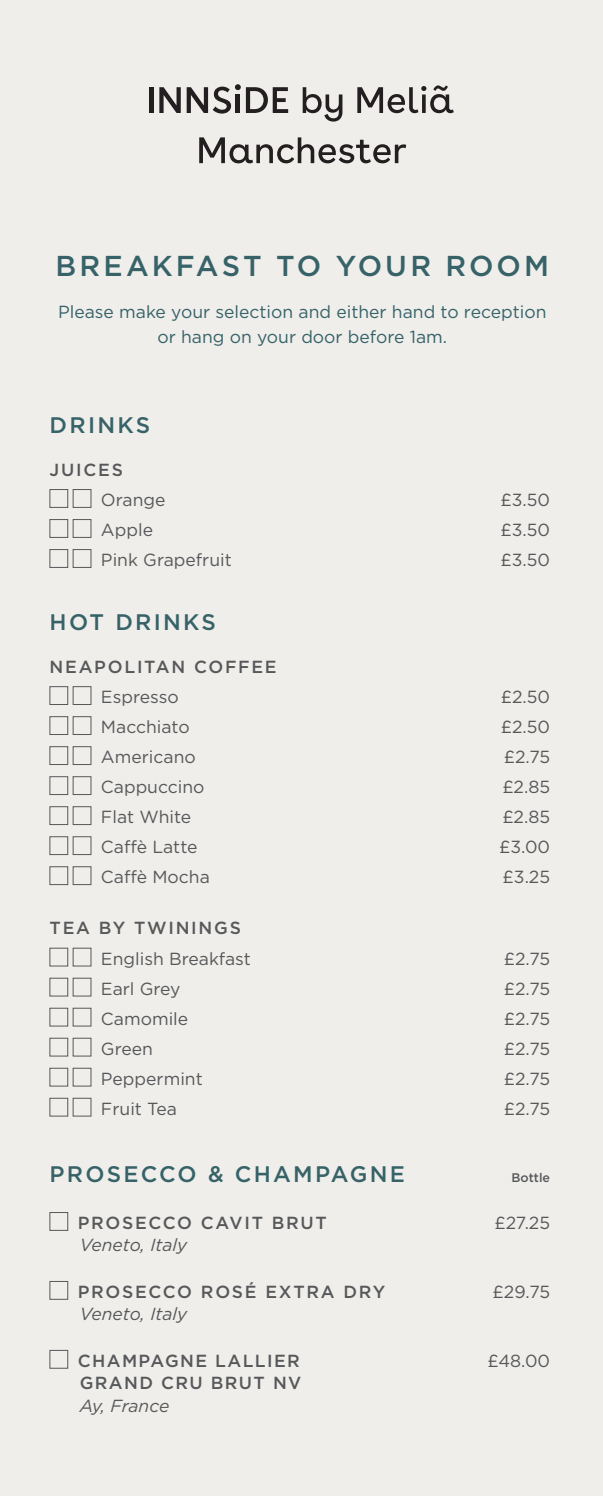
<style>
.page{position:relative;width:603px;height:1496px;background:#fff}
.page>*{position:absolute;margin:0;border:0;box-sizing:border-box;transform-origin:0 0}
.t1{font:500 28.75px "Gotham";letter-spacing:.105em;color:#366268}
.t2{font:500 22.5px "Gotham";letter-spacing:.1em;color:#366268}
.t3{font:17.5px "Gotham";color:#57585a}
.t4{font:17.5px "Gotham";color:#366268}
.t5{font:500 17.5px "Gotham";letter-spacing:.1em;color:#57585a}
.t6{font:italic 17.5px "Gotham";color:#57585a}
.t7{font:500 17.5px "Gotham";letter-spacing:.08em;color:#57585a}
.t8{font:500 12.5px "Gotham";color:#57585a}
</style>
<div class="page">
<div style="left:0;top:0;width:602px;height:1495px;background:#efeeeb"></div>
<div style="left:50px;top:489px;width:18px;height:18px;border:1px solid #57585a"></div>
<div style="left:73px;top:489px;width:18px;height:18px;border:1px solid #57585a"></div>
<div style="left:50px;top:519px;width:18px;height:18px;border:1px solid #57585a"></div>
<div style="left:73px;top:519px;width:18px;height:18px;border:1px solid #57585a"></div>
<div style="left:50px;top:549px;width:18px;height:18px;border:1px solid #57585a"></div>
<div style="left:73px;top:549px;width:18px;height:18px;border:1px solid #57585a"></div>
<div style="left:50px;top:686px;width:18px;height:18px;border:1px solid #57585a"></div>
<div style="left:73px;top:686px;width:18px;height:18px;border:1px solid #57585a"></div>
<div style="left:50px;top:716px;width:18px;height:18px;border:1px solid #57585a"></div>
<div style="left:73px;top:716px;width:18px;height:18px;border:1px solid #57585a"></div>
<div style="left:50px;top:746px;width:18px;height:18px;border:1px solid #57585a"></div>
<div style="left:73px;top:746px;width:18px;height:18px;border:1px solid #57585a"></div>
<div style="left:50px;top:776px;width:18px;height:18px;border:1px solid #57585a"></div>
<div style="left:73px;top:776px;width:18px;height:18px;border:1px solid #57585a"></div>
<div style="left:50px;top:806px;width:18px;height:18px;border:1px solid #57585a"></div>
<div style="left:73px;top:806px;width:18px;height:18px;border:1px solid #57585a"></div>
<div style="left:50px;top:836px;width:18px;height:18px;border:1px solid #57585a"></div>
<div style="left:73px;top:836px;width:18px;height:18px;border:1px solid #57585a"></div>
<div style="left:50px;top:866px;width:18px;height:18px;border:1px solid #57585a"></div>
<div style="left:73px;top:866px;width:18px;height:18px;border:1px solid #57585a"></div>
<div style="left:50px;top:947px;width:18px;height:19px;border:1px solid #57585a"></div>
<div style="left:73px;top:947px;width:18px;height:19px;border:1px solid #57585a"></div>
<div style="left:50px;top:977px;width:18px;height:19px;border:1px solid #57585a"></div>
<div style="left:73px;top:977px;width:18px;height:19px;border:1px solid #57585a"></div>
<div style="left:50px;top:1007px;width:18px;height:19px;border:1px solid #57585a"></div>
<div style="left:73px;top:1007px;width:18px;height:19px;border:1px solid #57585a"></div>
<div style="left:50px;top:1037px;width:18px;height:19px;border:1px solid #57585a"></div>
<div style="left:73px;top:1037px;width:18px;height:19px;border:1px solid #57585a"></div>
<div style="left:50px;top:1067px;width:18px;height:19px;border:1px solid #57585a"></div>
<div style="left:73px;top:1067px;width:18px;height:19px;border:1px solid #57585a"></div>
<div style="left:50px;top:1097px;width:18px;height:19px;border:1px solid #57585a"></div>
<div style="left:73px;top:1097px;width:18px;height:19px;border:1px solid #57585a"></div>
<div style="left:50px;top:1212px;width:18px;height:18px;border:1px solid #57585a"></div>
<div style="left:50px;top:1281px;width:18px;height:18px;border:1px solid #57585a"></div>
<div style="left:50px;top:1350px;width:18px;height:18px;border:1px solid #57585a"></div>
<hr style="left:149px;top:87px;width:4px;height:26px;background:#231f20">
<svg style="left:159px;top:84px;width:129px;height:30px"></svg>
<svg style="left:302px;top:87px;width:40px;height:35px"></svg>
<svg style="left:357px;top:85px;width:96px;height:28px"></svg>
<svg style="left:199px;top:137px;width:207px;height:26px"></svg>
<p class="t1" style="left:55px;top:250px;width:495px">BREAKFAST TO YOUR ROOM</p>
<p class="t4" style="left:58px;top:301px;width:490px">Please make your selection and either hand to reception</p>
<p class="t4" style="left:157px;top:326px;width:291px">or hang on your door before 1am.</p>
<p class="t2" style="left:50px;top:412px;width:102px">DRINKS</p>
<p class="t5" style="left:50px;top:459px;width:75px">JUICES</p>
<p class="t3" style="left:101px;top:488px;width:66px">Orange</p>
<p class="t3" style="left:500px;top:488px;width:51px">£3.50</p>
<p class="t3" style="left:101px;top:518px;width:54px">Apple</p>
<p class="t3" style="left:500px;top:518px;width:51px">£3.50</p>
<p class="t3" style="left:101px;top:548px;width:132px">Pink Grapefruit</p>
<p class="t3" style="left:500px;top:548px;width:51px">£3.50</p>
<p class="t2" style="left:50px;top:609px;width:168px">HOT DRINKS</p>
<p class="t5" style="left:50px;top:657px;width:228px">NEAPOLITAN COFFEE</p>
<p class="t3" style="left:101px;top:685px;width:79px">Espresso</p>
<p class="t3" style="left:500px;top:685px;width:51px">£2.50</p>
<p class="t3" style="left:101px;top:715px;width:90px">Macchiato</p>
<p class="t3" style="left:500px;top:715px;width:51px">£2.50</p>
<p class="t3" style="left:101px;top:745px;width:96px">Americano</p>
<p class="t3" style="left:503px;top:745px;width:48px">£2.75</p>
<p class="t3" style="left:101px;top:775px;width:105px">Cappuccino</p>
<p class="t3" style="left:502px;top:775px;width:49px">£2.85</p>
<p class="t3" style="left:101px;top:805px;width:92px">Flat White</p>
<p class="t3" style="left:502px;top:805px;width:49px">£2.85</p>
<p class="t3" style="left:101px;top:835px;width:98px">Caffè Latte</p>
<p class="t3" style="left:499px;top:835px;width:52px">£3.00</p>
<p class="t3" style="left:101px;top:865px;width:110px">Caffè Mocha</p>
<p class="t3" style="left:502px;top:865px;width:49px">£3.25</p>
<p class="t5" style="left:50px;top:918px;width:193px">TEA BY TWININGS</p>
<p class="t3" style="left:101px;top:947px;width:151px">English Breakfast</p>
<p class="t3" style="left:503px;top:947px;width:48px">£2.75</p>
<p class="t3" style="left:101px;top:977px;width:81px">Earl Grey</p>
<p class="t3" style="left:503px;top:977px;width:48px">£2.75</p>
<p class="t3" style="left:101px;top:1007px;width:89px">Camomile</p>
<p class="t3" style="left:503px;top:1007px;width:48px">£2.75</p>
<p class="t3" style="left:101px;top:1037px;width:53px">Green</p>
<p class="t3" style="left:503px;top:1037px;width:48px">£2.75</p>
<p class="t3" style="left:101px;top:1067px;width:103px">Peppermint</p>
<p class="t3" style="left:503px;top:1067px;width:48px">£2.75</p>
<p class="t3" style="left:101px;top:1097px;width:77px">Fruit Tea</p>
<p class="t3" style="left:503px;top:1097px;width:48px">£2.75</p>
<p class="t2" style="left:50px;top:1161px;width:356px">PROSECCO &amp; CHAMPAGNE</p>
<p class="t8" style="left:511px;top:1170px;width:40px">Bottle</p>
<p class="t5" style="left:78px;top:1212px;width:250px">PROSECCO CAVIT BRUT</p>
<p class="t3" style="left:494px;top:1211px;width:57px">£27.25</p>
<p class="t6" style="left:80px;top:1233px;width:109px">Veneto, Italy</p>
<p class="t5" style="left:78px;top:1281px;width:309px">PROSECCO ROSÉ EXTRA DRY</p>
<p class="t3" style="left:492px;top:1280px;width:59px">£29.75</p>
<p class="t6" style="left:80px;top:1302px;width:109px">Veneto, Italy</p>
<p class="t7" style="left:78px;top:1350px;width:223px">CHAMPAGNE LALLIER</p>
<p class="t3" style="left:487px;top:1349px;width:64px">£48.00</p>
<p class="t7" style="left:80px;top:1372px;width:223px">GRAND CRU BRUT NV</p>
<p class="t6" style="left:80px;top:1394px;width:91px">Ay, France</p>
</div>
